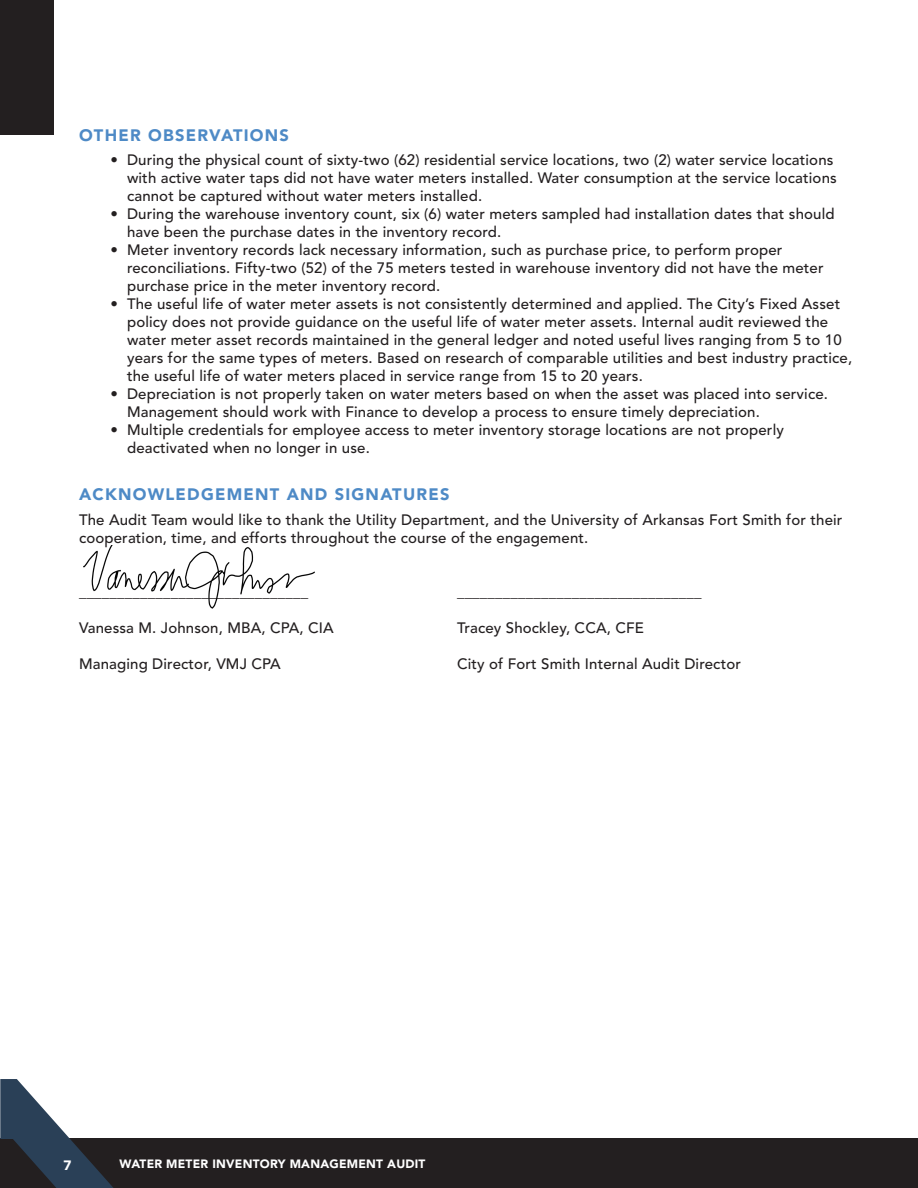
<style>
.page{position:relative;width:918px;height:1188px;background:#fff}
.page>*{position:absolute;margin:0;border:0;box-sizing:border-box;transform-origin:0 0}
.t1{font:900 16.5px "Avenir";letter-spacing:.075em;color:#4e8ac6}
.t2{font:500 15px/18px "Avenir";letter-spacing:.01em;color:#231f20}
.t3{font:900 13.5px "Avenir";color:#fff}
.t4{font:900 12px "Avenir";letter-spacing:.02em;color:#fff}
</style>
<div class="page">
<div style="left:0;top:1139px;width:918px;height:49px;background:#231f20"></div>
<div style="left:0;top:0;width:54px;height:135px;background:#231f20"></div>
<svg style="left:0;top:1079px;width:118px;height:109px"></svg>
<img style="left:83px;top:546px;width:232px;height:63px">
<p class="t1" style="left:79px;top:125px;width:212px">OTHER OBSERVATIONS</p>
<p class="t2" style="left:127px;top:152px;width:711px;text-indent:-16px">• During the physical count of sixty-two (62) residential service locations, two (2) water service locations with active water taps did not have water meters installed. Water consumption at the service locations cannot be captured without water meters installed.</p>
<p class="t2" style="left:127px;top:206px;width:709px;text-indent:-16px">• During the warehouse inventory count, six (6) water meters sampled had installation dates that should have been the purchase dates in the inventory record.</p>
<p class="t2" style="left:127px;top:242px;width:698px;text-indent:-16px">• Meter inventory records lack necessary information, such as purchase price, to perform proper reconciliations. Fifty-two (52) of the 75 meters tested in warehouse inventory did not have the meter purchase price in the meter inventory record.</p>
<p class="t2" style="left:127px;top:296px;width:727px;text-indent:-16px">• The useful life of water meter assets is not consistently determined and applied. The City’s Fixed Asset policy does not provide guidance on the useful life of water meter assets. Internal audit reviewed the water meter asset records maintained in the general ledger and noted useful lives ranging from 5 to 10 years for the same types of meters. Based on research of comparable utilities and best industry practice, the useful life of water meters placed in service range from 15 to 20 years.</p>
<p class="t2" style="left:127px;top:386px;width:703px;text-indent:-16px">• Depreciation is not properly taken on water meters based on when the asset was placed into service.<br>Management should work with Finance to develop a process to ensure timely depreciation.</p>
<p class="t2" style="left:127px;top:422px;width:658px;text-indent:-16px">• Multiple credentials for employee access to meter inventory storage locations are not properly deactivated when no longer in use.</p>
<p class="t1" style="left:79px;top:485px;width:372px">ACKNOWLEDGEMENT AND SIGNATURES</p>
<p class="t2" style="left:79px;top:511px;width:765px">The Audit Team would like to thank the Utility Department, and the University of Arkansas Fort Smith for their cooperation, time, and efforts throughout the course of the engagement.</p>
<p class="t2" style="left:79px;top:583px;width:231px">______________________________</p>
<p class="t2" style="left:457px;top:583px;width:246px">________________________________</p>
<p class="t2" style="left:79px;top:619px;width:256px">Vanessa M. Johnson, MBA, CPA, CIA</p>
<p class="t2" style="left:457px;top:619px;width:189px">Tracey Shockley, CCA, CFE</p>
<p class="t2" style="left:79px;top:655px;width:203px">Managing Director, VMJ CPA</p>
<p class="t2" style="left:457px;top:655px;width:285px">City of Fort Smith Internal Audit Director</p>
<p class="t3" style="left:64px;top:1157px;width:9px">7</p>
<p class="t4" style="left:120px;top:1157px;width:307px">WATER METER INVENTORY MANAGEMENT AUDIT</p>
</div>
